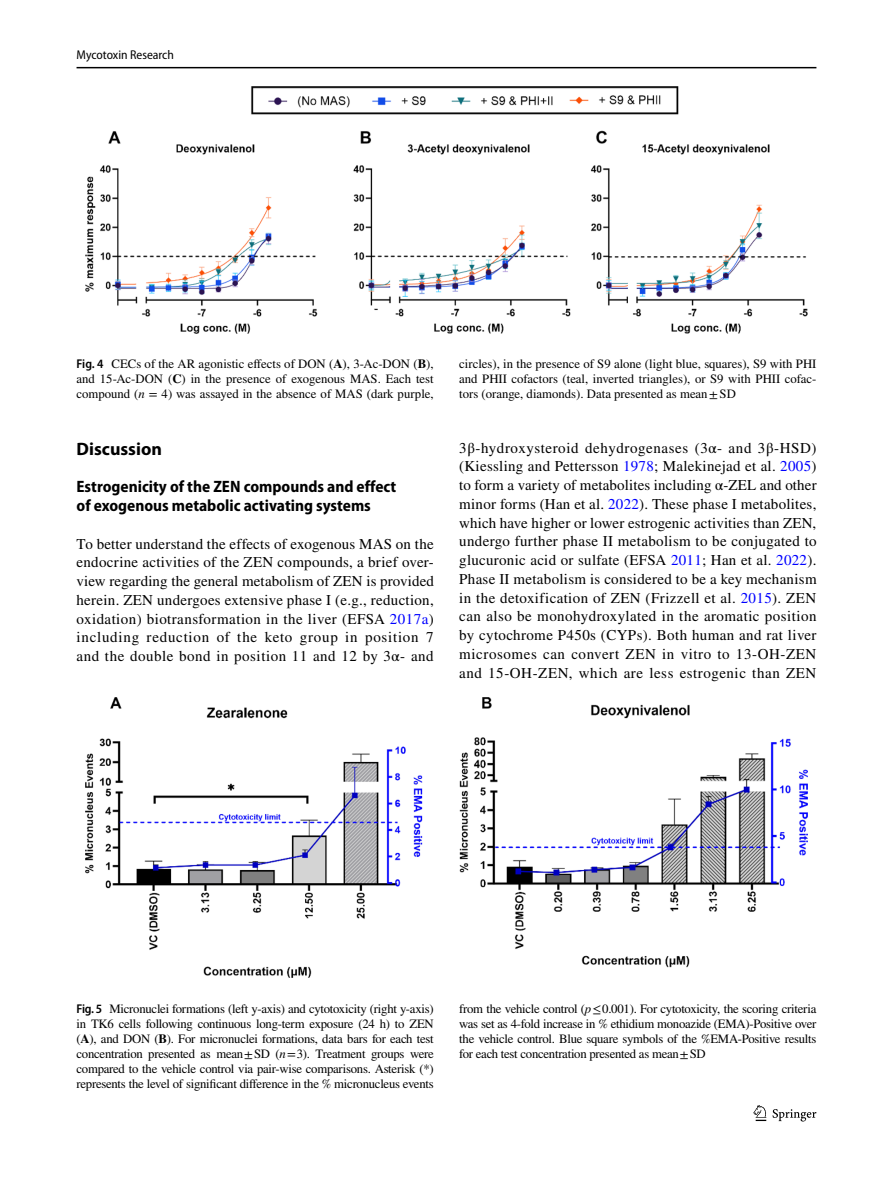
<style>
.page{position:relative;width:893px;height:1187px;background:#fff}
.page>*{position:absolute;margin:0;border:0;box-sizing:border-box;transform-origin:0 0}
.t1{font:700 18px "Myriad Pro";color:#000}
.t2{font:700 semi-condensed 16.5px/18.8px "Myriad Pro";color:#000}
.t3{font:15px/18.8px "STIX";letter-spacing:.04em;color:#000;text-align:justify}
.t4{font:12.75px/15px "STIX";letter-spacing:-.02em;color:#000;text-align:justify}
.t5{font:semi-condensed 12.75px "Myriad Pro";color:#000}
.s1{font-family:"Myriad Pro";font-weight:600;font-stretch:semi-condensed}
.s2{font-weight:700}
.s3{font-style:italic}
.s4{color:#00f}
</style>
<div class="page">
<hr style="left:77px;top:67px;width:739px;height:1px;background:#000">
<svg style="left:753px;top:1105px;width:13px;height:15px"></svg>
<svg style="left:773px;top:1109px;width:43px;height:12px"></svg>
<img style="left:85px;top:87px;width:723px;height:246px">
<img style="left:85px;top:697px;width:723px;height:280px">
<p class="t5" style="left:77px;top:48px;width:99px">Mycotoxin Research</p>
<p class="t4" style="left:77px;top:357px;width:359px"><span class="s1">Fig. 4</span> CECs of the AR agonistic effects of DON (<span class="s2">A</span>), 3-Ac-DON (<span class="s2">B</span>), and 15-Ac-DON (<span class="s2">C</span>) in the presence of exogenous MAS. Each test compound (<span class="s3">n</span> = 4) was assayed in the absence of MAS (dark purple,</p>
<p class="t4" style="left:459px;top:357px;width:359px">circles), in the presence of S9 alone (light blue, squares), S9 with PHI and PHII cofactors (teal, inverted triangles), or S9 with PHII cofac&shy;tors (orange, diamonds). Data presented as mean±SD</p>
<p class="t1" style="left:77px;top:437px;width:87px">Discussion</p>
<p class="t2" style="left:77px;top:477px;width:321px">Estrogenicity of the ZEN compounds and effect of exogenous metabolic activating systems</p>
<p class="t3" style="left:77px;top:535px;width:359px">To better understand the effects of exogenous MAS on the endocrine activities of the ZEN compounds, a brief over&shy;view regarding the general metabolism of ZEN is provided herein. ZEN undergoes extensive phase I (e.g., reduction, oxidation) biotransformation in the liver (EFSA <span class="s4">2017a</span>) including reduction of the keto group in position 7 and the double bond in position 11 and 12 by 3α- and</p>
<p class="t3" style="left:459px;top:439px;width:359px">3β-hydroxysteroid dehydrogenases (3α- and 3β-HSD) (Kiessling and Pettersson <span class="s4">1978</span>; Malekinejad et al. <span class="s4">2005</span>) to form a variety of metabolites including α-ZEL and other minor forms (Han et al. <span class="s4">2022</span>). These phase I metabolites, which have higher or lower estrogenic activities than ZEN, undergo further phase II metabolism to be conjugated to glucuronic acid or sulfate (EFSA <span class="s4">2011</span>; Han et al. <span class="s4">2022</span>).<br>Phase II metabolism is considered to be a key mechanism in the detoxification of ZEN (Frizzell et al. <span class="s4">2015</span>). ZEN can also be monohydroxylated in the aromatic position by cytochrome P450s (CYPs). Both human and rat liver microsomes can convert ZEN in vitro to 13-OH-ZEN and 15-OH-ZEN, which are less estrogenic than ZEN</p>
<p class="t4" style="left:77px;top:1001px;width:359px"><span class="s1">Fig. 5</span> Micronuclei formations (left y-axis) and cytotoxicity (right y-axis) in TK6 cells following continuous long-term exposure (24 h) to ZEN (<span class="s2">A</span>), and DON (<span class="s2">B</span>). For micronuclei formations, data bars for each test concentration presented as mean±SD (<span class="s3">n</span>=3). Treatment groups were compared to the vehicle control via pair-wise comparisons. Asterisk (*) represents the level of significant difference in the % micronucleus events</p>
<p class="t4" style="left:459px;top:1001px;width:359px">from the vehicle control (<span class="s3">p</span>≤0.001). For cytotoxicity, the scoring criteria was set as 4-fold increase in % ethidium monoazide (EMA)-Positive over the vehicle control. Blue square symbols of the %EMA-Positive results for each test concentration presented as mean±SD</p>
</div>
